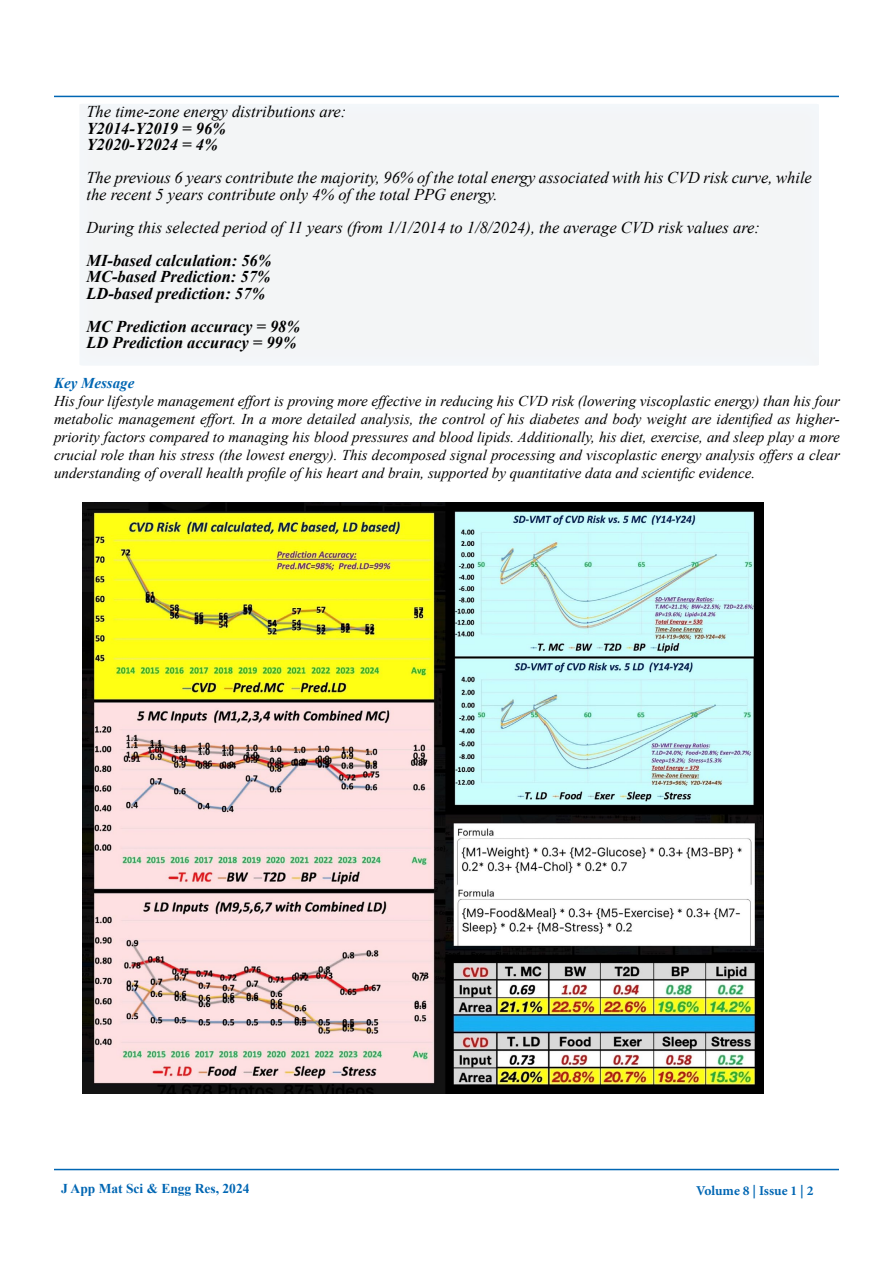
<style>
.page{position:relative;width:893px;height:1263px;background:#fff}
.page>*{position:absolute;margin:0;border:0;box-sizing:border-box;transform-origin:0 0}
.t1{font:italic 16.5px/16.5px "Times New Roman";color:#000}
.t2{font:italic 700 16.5px/16.5px "Times New Roman";color:#000}
.t3{font:italic 15px/18px "Times New Roman";color:#000;text-align:justify}
.t4{font:italic 700 15px "Times New Roman";color:#0066b3}
.t5{font:700 13.5px "Times New Roman";color:#0066b3}
.t6{font:700 13.5px "Minion Pro";letter-spacing:-.005em;color:#0066b3}
</style>
<div class="page">
<div style="left:67px;top:93px;width:765px;height:273px;background:#f3f5f6"></div>
<hr style="left:54px;top:1169px;width:785px;height:1px;background:#0066b3">
<hr style="left:54px;top:96px;width:785px;height:1px;background:#0066b3">
<img style="left:83px;top:503px;width:680px;height:591px">
<p class="t1" style="left:86px;top:103px;width:261px">The time-zone energy distributions are:</p>
<p class="t2" style="left:86px;top:119px;width:141px">Y2014-Y2019 = 96%<br>Y2020-Y2024 = 4%</p>
<p class="t1" style="left:86px;top:169px;width:727px">The previous 6 years contribute the majority, 96% of the total energy associated with his CVD risk curve, while the recent 5 years contribute only 4% of the total PPG energy.</p>
<p class="t1" style="left:86px;top:218px;width:675px">During this selected period of 11 years (from 1/1/2014 to 1/8/2024), the average CVD risk values are:</p>
<p class="t2" style="left:86px;top:251px;width:187px;text-align:justify">MI-based calculation: 56% MC-based Prediction: 57% LD-based prediction: 57%</p>
<p class="t2" style="left:86px;top:317px;width:215px">MC Prediction accuracy = 98%<br>LD Prediction accuracy = 99%</p>
<p class="t4" style="left:54px;top:373px;width:82px">Key Message</p>
<p class="t3" style="left:54px;top:392px;width:787px">His four lifestyle management effort is proving more effective in reducing his CVD risk (lowering viscoplastic energy) than his four metabolic management effort. In a more detailed analysis, the control of his diabetes and body weight are identified as higher&shy;priority factors compared to managing his blood pressures and blood lipids. Additionally, his diet, exercise, and sleep play a more crucial role than his stress (the lowest energy). This decomposed signal processing and viscoplastic energy analysis offers a clear understanding of overall health profile of his heart and brain, supported by quantitative data and scientific evidence.</p>
<p class="t5" style="left:61px;top:1178px;width:190px">J App Mat Sci &amp; Engg Res, 2024</p>
<p class="t6" style="left:696px;top:1182px;width:119px">Volume 8 | Issue 1 | 2</p>
</div>
